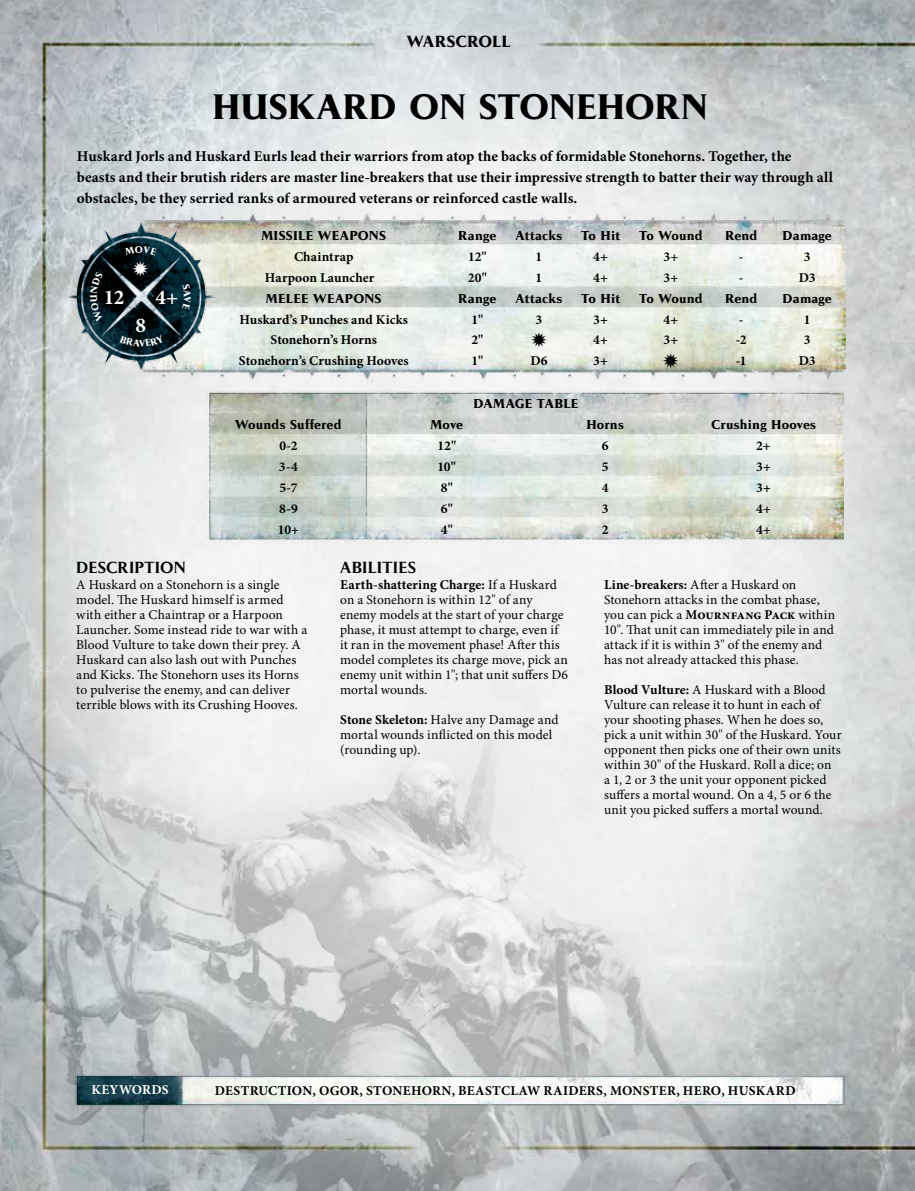
<style>
.page{position:relative;width:915px;height:1191px;background:#fff}
.page>*{position:absolute;margin:0;border:0;box-sizing:border-box;transform-origin:0 0}
.t1{font:700 33px "Pompei Std";color:#000}
.t2{font:700 21px "Minion Pro";color:#fff}
.t3{font:700 15px/21px "Minion Pro";letter-spacing:-.01em;color:#000}
.t4{font:600 15px "Pompei Std";letter-spacing:.015em;color:#000}
.t5{font:700 15px "Pompei Std";letter-spacing:.005em;color:#000}
.t6{font:13.5px/15px "Minion Pro";letter-spacing:.005em;color:#000}
.t7{font:700 13.5px "Minion Pro";letter-spacing:.015em;color:#000}
.t8{font:700 13.5px "Minion Pro";letter-spacing:.01em;color:#fff}
.t9{font:700 12px "Pompei Std";letter-spacing:.015em;color:#000}
.s1{font-weight:700}
</style>
<div class="page">
<img style="left:0;top:0;width:914px;height:606px">
<img style="left:0;top:606px;width:914px;height:585px">
<img style="left:914px;top:617px;width:1px;height:574px">
<img style="left:69px;top:1063px;width:778px;height:63px">
<img style="left:125px;top:203px;width:719px;height:184px">
<img style="left:197px;top:371px;width:646px;height:180px">
<img style="left:67px;top:222px;width:147px;height:147px">
<svg style="left:125px;top:246px;width:32px;height:9px"></svg>
<svg style="left:182px;top:283px;width:9px;height:27px"></svg>
<svg style="left:119px;top:335px;width:45px;height:12px"></svg>
<svg style="left:90px;top:271px;width:13px;height:51px"></svg>
<svg style="left:531px;top:332px;width:15px;height:16px"></svg>
<svg style="left:663px;top:353px;width:15px;height:15px"></svg>
<svg style="left:133px;top:261px;width:15px;height:15px"></svg>
<p class="t5" style="left:407px;top:32px;width:105px">WARSCROLL</p>
<h1 class="t1" style="left:212px;top:85px;width:497px">HUSKARD ON STONEHORN</h1>
<p class="t3" style="left:77px;top:146px;width:757px">Huskard Jorls and Huskard Eurls lead their warriors from atop the backs of formidable Stonehorns. Together, the beasts and their brutish riders are master line-breakers that use their impressive strength to batter their way through all obstacles, be they serried ranks of armoured veterans or reinforced castle walls.</p>
<p class="t9" style="left:261px;top:228px;width:126px">MISSILE WEAPONS</p>
<p class="t9" style="left:458px;top:228px;width:40px">Range</p>
<p class="t9" style="left:515px;top:228px;width:48px">Attacks</p>
<p class="t9" style="left:581px;top:228px;width:41px">To Hit</p>
<p class="t9" style="left:638px;top:228px;width:65px">To Wound</p>
<p class="t9" style="left:725px;top:228px;width:34px">Rend</p>
<p class="t9" style="left:782px;top:228px;width:51px">Damage</p>
<p class="t7" style="left:294px;top:248px;width:61px">Chaintrap</p>
<p class="t7" style="left:468px;top:248px;width:20px">12"</p>
<p class="t7" style="left:535px;top:248px;width:8px">1</p>
<p class="t7" style="left:593px;top:248px;width:16px">4+</p>
<p class="t7" style="left:663px;top:248px;width:16px">3+</p>
<p class="t7" style="left:738px;top:248px;width:6px">-</p>
<p class="t7" style="left:803px;top:248px;width:8px">3</p>
<p class="t7" style="left:264px;top:269px;width:111px">Harpoon Launcher</p>
<p class="t7" style="left:467px;top:269px;width:21px">20"</p>
<p class="t7" style="left:535px;top:269px;width:8px">1</p>
<p class="t7" style="left:593px;top:269px;width:16px">4+</p>
<p class="t7" style="left:663px;top:269px;width:16px">3+</p>
<p class="t7" style="left:738px;top:269px;width:6px">-</p>
<p class="t7" style="left:798px;top:269px;width:18px">D3</p>
<p class="t9" style="left:266px;top:290px;width:117px">MELEE WEAPONS</p>
<p class="t9" style="left:458px;top:290px;width:40px">Range</p>
<p class="t9" style="left:515px;top:290px;width:48px">Attacks</p>
<p class="t9" style="left:581px;top:290px;width:41px">To Hit</p>
<p class="t9" style="left:639px;top:290px;width:65px">To Wound</p>
<p class="t9" style="left:725px;top:290px;width:34px">Rend</p>
<p class="t9" style="left:782px;top:290px;width:51px">Damage</p>
<p class="t7" style="left:239px;top:311px;width:170px">Huskard’s Punches and Kicks</p>
<p class="t7" style="left:471px;top:311px;width:13px">1"</p>
<p class="t7" style="left:535px;top:311px;width:8px">3</p>
<p class="t7" style="left:593px;top:311px;width:16px">3+</p>
<p class="t7" style="left:663px;top:311px;width:16px">4+</p>
<p class="t7" style="left:738px;top:311px;width:6px">-</p>
<p class="t7" style="left:803px;top:311px;width:8px">1</p>
<p class="t7" style="left:270px;top:332px;width:108px">Stonehorn’s Horns</p>
<p class="t7" style="left:471px;top:332px;width:14px">2"</p>
<p class="t7" style="left:593px;top:332px;width:16px">4+</p>
<p class="t7" style="left:663px;top:332px;width:16px">3+</p>
<p class="t7" style="left:735px;top:332px;width:12px">-2</p>
<p class="t7" style="left:803px;top:332px;width:8px">3</p>
<p class="t7" style="left:239px;top:353px;width:171px">Stonehorn’s Crushing Hooves</p>
<p class="t7" style="left:471px;top:353px;width:13px">1"</p>
<p class="t7" style="left:530px;top:353px;width:19px">D6</p>
<p class="t7" style="left:593px;top:353px;width:16px">3+</p>
<p class="t7" style="left:735px;top:353px;width:12px">-1</p>
<p class="t7" style="left:798px;top:353px;width:18px">D3</p>
<h2 class="t2" style="left:104px;top:284px;width:22px">12</h2>
<h2 class="t2" style="left:155px;top:284px;width:24px">4+</h2>
<h2 class="t2" style="left:135px;top:312px;width:12px">8</h2>
<p class="t9" style="left:473px;top:395px;width:106px">DAMAGE TABLE</p>
<p class="t9" style="left:235px;top:416px;width:108px">Wounds Suffered</p>
<p class="t9" style="left:430px;top:416px;width:34px">Move</p>
<p class="t9" style="left:586px;top:416px;width:39px">Horns</p>
<p class="t9" style="left:710px;top:416px;width:106px">Crushing Hooves</p>
<p class="t7" style="left:279px;top:437px;width:20px">0-2</p>
<p class="t7" style="left:437px;top:437px;width:20px">12"</p>
<p class="t7" style="left:601px;top:437px;width:8px">6</p>
<p class="t7" style="left:756px;top:437px;width:16px">2+</p>
<p class="t7" style="left:279px;top:458px;width:20px">3-4</p>
<p class="t7" style="left:437px;top:458px;width:20px">10"</p>
<p class="t7" style="left:601px;top:458px;width:8px">5</p>
<p class="t7" style="left:756px;top:458px;width:16px">3+</p>
<p class="t7" style="left:279px;top:479px;width:20px">5-7</p>
<p class="t7" style="left:440px;top:479px;width:14px">8"</p>
<p class="t7" style="left:601px;top:479px;width:8px">4</p>
<p class="t7" style="left:756px;top:479px;width:16px">3+</p>
<p class="t7" style="left:279px;top:500px;width:20px">8-9</p>
<p class="t7" style="left:440px;top:500px;width:13px">6"</p>
<p class="t7" style="left:601px;top:500px;width:8px">3</p>
<p class="t7" style="left:755px;top:500px;width:16px">4+</p>
<p class="t7" style="left:278px;top:521px;width:23px">10+</p>
<p class="t7" style="left:440px;top:521px;width:13px">4"</p>
<p class="t7" style="left:601px;top:521px;width:8px">2</p>
<p class="t7" style="left:755px;top:521px;width:16px">4+</p>
<p class="t4" style="left:76px;top:557px;width:111px">DESCRIPTION</p>
<p class="t6" style="left:76px;top:578px;width:232px">A Huskard on a Stonehorn is a single model. The Huskard himself is armed with either a Chaintrap or a Harpoon Launcher. Some instead ride to war with a Blood Vulture to take down their prey. A Huskard can also lash out with Punches and Kicks. The Stonehorn uses its Horns to pulverise the enemy, and can deliver terrible blows with its Crushing Hooves.</p>
<p class="t4" style="left:340px;top:557px;width:77px">ABILITIES</p>
<p class="t6" style="left:340px;top:578px;width:229px"><span class="s1">Earth-shattering Charge:</span> If a Huskard on a Stonehorn is within 12" of any enemy models at the start of your charge phase, it must attempt to charge, even if it ran in the movement phase! After this model completes its charge move, pick an enemy unit within 1"; that unit suffers D6 mortal wounds.</p>
<p class="t6" style="left:340px;top:713px;width:220px"><span class="s1">Stone Skeleton:</span> Halve any Damage and mortal wounds inflicted on this model (rounding up).</p>
<p class="t6" style="left:604px;top:578px;width:232px"><span class="s1">Line-breakers:</span> After a Huskard on Stonehorn attacks in the combat phase, you can pick a <span class="s1">Mournfang Pack</span> within 10". That unit can immediately pile in and attack if it is within 3" of the enemy and has not already attacked this phase.</p>
<p class="t6" style="left:604px;top:683px;width:239px"><span class="s1">Blood Vulture:</span> A Huskard with a Blood Vulture can release it to hunt in each of your shooting phases. When he does so, pick a unit within 30" of the Huskard. Your opponent then picks one of their own units within 30" of the Huskard. Roll a dice; on<br>a 1, 2 or 3 the unit your opponent picked suffers a mortal wound. On a 4, 5 or 6 the unit you picked suffers a mortal wound.</p>
<p class="t8" style="left:92px;top:1082px;width:78px">KEYWORDS</p>
<p class="t7" style="left:215px;top:1082px;width:582px">DESTRUCTION, OGOR, STONEHORN, BEASTCLAW RAIDERS, MONSTER, HERO, HUSKARD</p>
</div>
